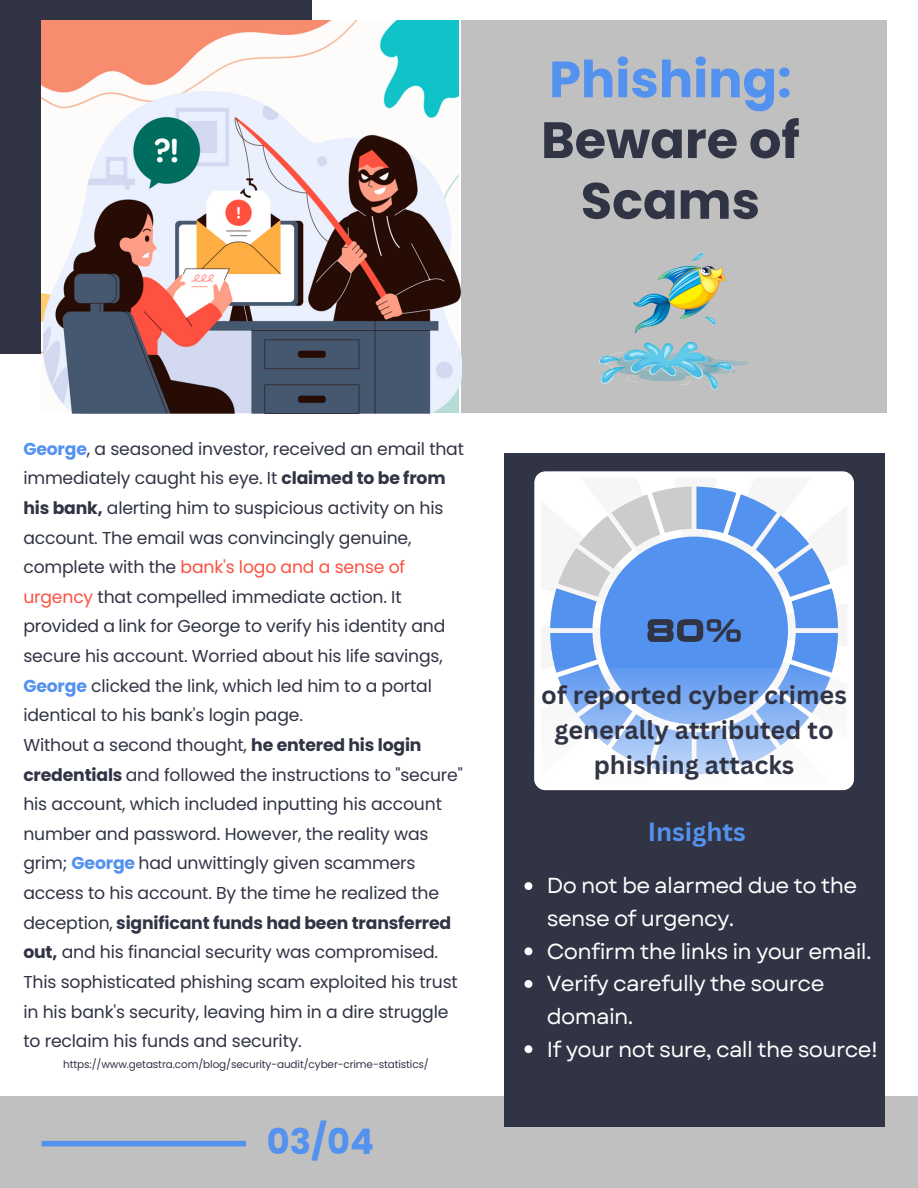
<style>
.page{position:relative;width:918px;height:1188px;background:#fff}
.page>*{position:absolute;margin:0;border:0;box-sizing:border-box;transform-origin:0 0}
.t1{font:700 51px/60.8px "Poppins";color:#313444;text-align:center}
.t2{font:700 51px "Poppins";color:#5492ef}
.t3{font:700 35.25px "Poppins";color:#5492ef}
.t4{font:700 25.5px "Canva Sans";color:#5492ef}
.t5{font:700 25.2px/34.8px "Canva Sans";color:#313444;text-align:center}
.t6{font:21.75px/32.7px "Garet";letter-spacing:-.03em;color:#fff}
.t7{font:17.25px/29.7px "Poppins";letter-spacing:-.01em;color:#313444}
.t8{font:10.5px "Poppins";letter-spacing:-.01em;color:#313444}
.s1{font-weight:700;color:#5492ef}
.s2{font-weight:700}
.s3{color:#fd5140}
</style>
<div class="page">
<div style="left:461px;top:20px;width:426px;height:392px;background:#c0c0c0"></div>
<div style="left:0;top:1096px;width:918px;height:92px;background:#c0c0c0"></div>
<div style="left:42px;top:1141px;width:204px;height:5px;background:#5492ef"></div>
<div style="left:504px;top:453px;width:380px;height:674px;background:#313444"></div>
<svg style="left:534px;top:471px;width:320px;height:197px"></svg>
<div style="left:0;top:0;width:312px;height:353px;background:#313444"></div>
<img style="left:41px;top:20px;width:418px;height:340px">
<img style="left:44px;top:92px;width:417px;height:322px">
<svg style="left:550px;top:487px;width:288px;height:181px;fill:#5492ef"></svg>
<svg style="left:534px;top:668px;width:320px;height:122px"></svg>
<img style="left:600px;top:253px;width:148px;height:137px">
<svg style="left:525px;top:882px;width:7px;height:8px"></svg>
<svg style="left:525px;top:947px;width:7px;height:8px"></svg>
<svg style="left:525px;top:980px;width:7px;height:8px"></svg>
<svg style="left:525px;top:1045px;width:7px;height:8px"></svg>
<h1 class="t2" style="left:549px;top:44px;width:244px">Phishing:</h1>
<h1 class="t1" style="left:541px;top:110px;width:260px">Beware of<br>Scams</h1>
<p class="t7" style="left:23px;top:434px;width:442px"><span class="s1">George</span>, a seasoned investor, received an email that immediately caught his eye. It <span class="s2">claimed to be from his bank,</span> alerting him to suspicious activity on his account. The email was convincingly genuine, complete with the <span class="s3">bank's logo and a sense of urgency</span> that compelled immediate action. It provided a link for George to verify his identity and secure his account. Worried about his life savings, <span class="s1">George</span> clicked the link, which led him to a portal identical to his bank's login page.<br>Without a second thought, <span class="s2">he entered his login credentials</span> and followed the instructions to "secure" his account, which included inputting his account number and password. However, the reality was grim; <span class="s1">George</span> had unwittingly given scammers access to his account. By the time he realized the deception, <span class="s2">significant funds had been transferred out,</span> and his financial security was compromised.<br>This sophisticated phishing scam exploited his trust in his bank's security, leaving him in a dire struggle to reclaim his funds and security.</p>
<p class="t8" style="left:63px;top:1057px;width:367px">https://www.getastra.com/blog/security-audit/cyber-crime-statistics/</p>
<h2 class="t3" style="left:267px;top:1117px;width:109px">03/04</h2>
<h3 class="t5" style="left:541px;top:677px;width:307px">of reported cyber crimes generally attributed to phishing attacks</h3>
<h3 class="t4" style="left:648px;top:814px;width:100px">Insights</h3>
<p class="t6" style="left:547px;top:870px;width:333px">Do not be alarmed due to the sense of urgency.<br>Confirm the links in your email.<br>Verify carefully the source domain.<br>If your not sure, call the source!</p>
</div>
